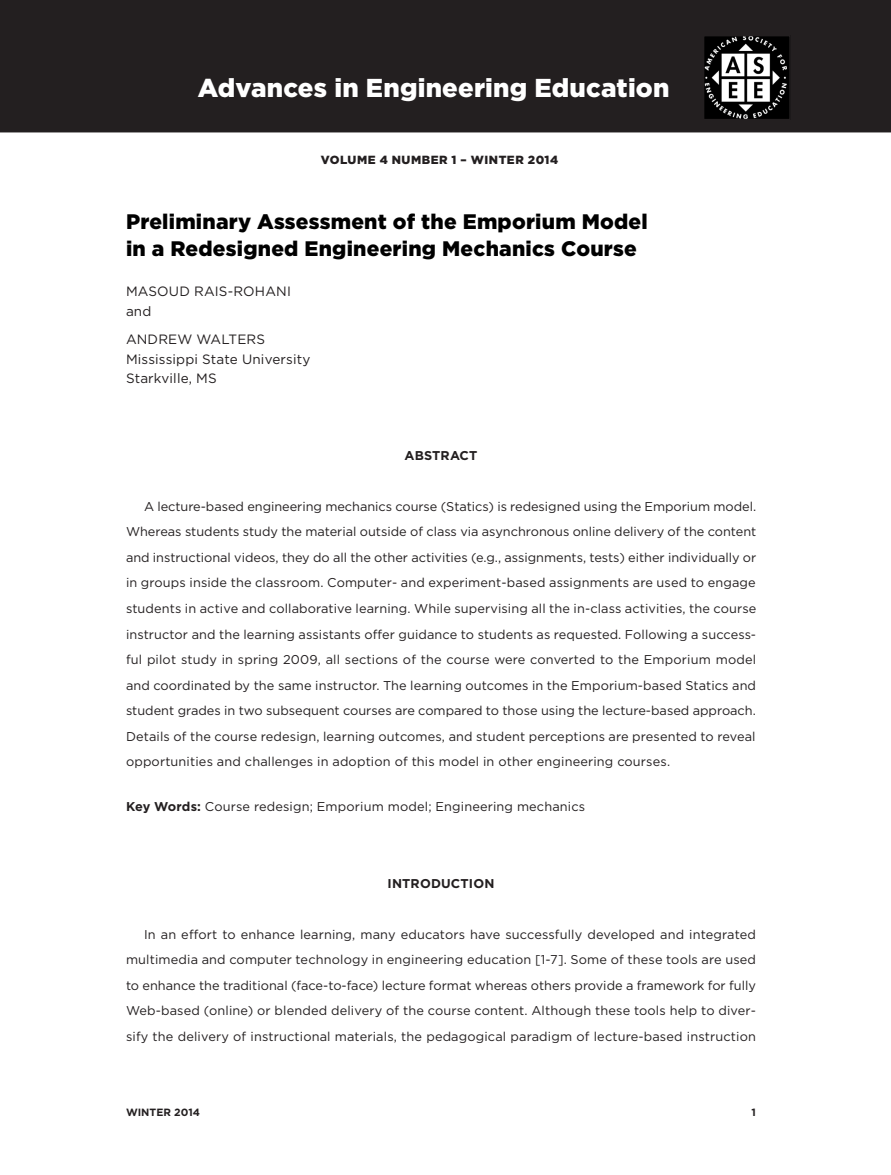
<style>
.page{position:relative;width:891px;height:1175px;background:#fff}
.page>*{position:absolute;margin:0;border:0;box-sizing:border-box;transform-origin:0 0}
.body_text{font:900 25.8px "Gotham";letter-spacing:.01em;color:#fff}
.t1{font:900 21px/27px "Gotham";letter-spacing:.01em;color:#000}
.aff{font:13.5px "Gotham";letter-spacing:.01em;color:#231f20}
.author{font:13.5px "Gotham";letter-spacing:.01em;color:#231f20}
.body_text-2{font:12.75px/25.5px "Gotham";letter-spacing:.01em;color:#231f20;text-align:justify}
.kw{font:12.75px "Gotham";letter-spacing:.01em;color:#231f20}
.t2{font:700 12.75px "Gotham";letter-spacing:.01em;color:#231f20}
.issue_no{font:900 11.85px "Gotham";letter-spacing:.04em;color:#231f20}
.t3{font:700 10.5px "Gotham";color:#231f20}
.s1{font-weight:700}
</style>
<div class="page">
<div style="left:0;top:0;width:891px;height:132px;background:#231f20"></div>
<div style="left:230px;top:0;width:351px;height:96px;background:#231f20"></div>
<img style="left:706px;top:38px;width:82px;height:79px">
<div style="left:703px;top:35px;width:88px;height:85px;border:2px solid #231f20"></div>
<p class="body_text" style="left:198px;top:73px;width:473px">Advances in Engineering Education</p>
<p class="issue_no" style="left:321px;top:152px;width:239px">VOLUME 4 NUMBER 1 – winter 2014</p>
<p class="t1" style="left:126px;top:207px;width:523px">Preliminary Assessment of the Emporium Model in a Redesigned Engineering Mechanics Course</p>
<p class="author" style="left:126px;top:284px;width:166px">MASOUD RAIS-ROHANI</p>
<p class="aff" style="left:126px;top:303px;width:27px">and</p>
<p class="author" style="left:126px;top:332px;width:141px">ANDREW WALTERS</p>
<p class="aff" style="left:126px;top:351px;width:186px">Mississippi State University</p>
<p class="aff" style="left:126px;top:371px;width:92px">Starkville, MS</p>
<h1 class="t2" style="left:405px;top:448px;width:74px">ABSTRACT</h1>
<p class="body_text-2" style="left:126px;top:493px;width:632px;text-indent:18px">A lecture-based engineering mechanics course (Statics) is redesigned using the Emporium model.<br>Whereas students study the material outside of class via asynchronous online delivery of the content and instructional videos, they do all the other activities (e.g., assignments, tests) either individually or in groups inside the classroom. Computer- and experiment-based assignments are used to engage students in active and collaborative learning. While supervising all the in-class activities, the course instructor and the learning assistants offer guidance to students as requested. Following a success&shy;ful pilot study in spring 2009, all sections of the course were converted to the Emporium model and coordinated by the same instructor. The learning outcomes in the Emporium-based Statics and student grades in two subsequent courses are compared to those using the lecture-based approach.<br>Details of the course redesign, learning outcomes, and student perceptions are presented to reveal opportunities and challenges in adoption of this model in other engineering courses.</p>
<p class="kw" style="left:126px;top:799px;width:461px"><span class="s1">Key Words:</span> Course redesign; Emporium model; Engineering mechanics</p>
<h1 class="t2" style="left:388px;top:875px;width:9px">INTR</h1>
<h1 class="t2" style="left:420px;top:875px;width:74px">ODUCTION</h1>
<p class="body_text-2" style="left:126px;top:921px;width:632px;text-indent:18px">In an effort to enhance learning, many educators have successfully developed and integrated multimedia and computer technology in engineering education [1-7]. Some of these tools are used to enhance the traditional (face-to-face) lecture format whereas others provide a framework for fully Web-based (online) or blended delivery of the course content. Although these tools help to diver&shy;sify the delivery of instructional materials, the pedagogical paradigm of lecture-based instruction</p>
<p class="t3" style="left:126px;top:1106px;width:76px">winter 2014</p>
<p class="t3" style="left:752px;top:1106px;width:6px">1</p>
</div>
